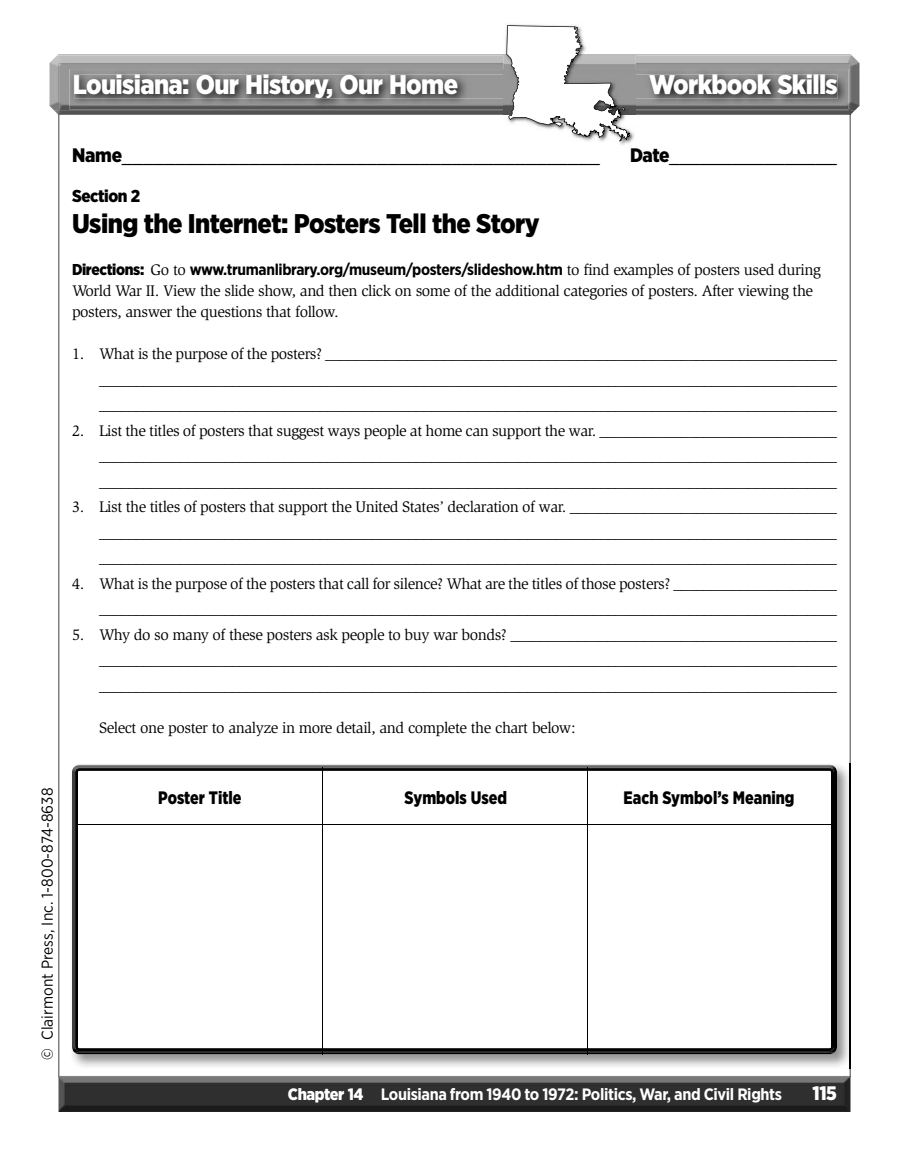
<style>
.page{position:relative;width:918px;height:1175px;background:#fff}
.page>*{position:absolute;margin:0;border:0;box-sizing:border-box;transform-origin:0 0}
.t1{font:900 27px "Gotham Narrow";letter-spacing:-.025em;color:#fff}
.t2{font:900 27px "Gotham Narrow";letter-spacing:-.02em;color:#000}
.t3{font:19.5px "Gotham Narrow";color:#000}
.t4{font:900 18px "Gotham Narrow";color:#000;scale:.9 1}
.t5{font:900 17.25px "Gotham Narrow";letter-spacing:-.025em;color:#000}
.t6{font:700 16.5px "Gotham Narrow";letter-spacing:-.02em;color:#fff}
.t7{font:15.75px/25.5px "Slimbach";letter-spacing:-.03em;color:#000;text-align:justify}
.t8{font:700 15.75px "Gotham Narrow";letter-spacing:-.02em;color:#000}
.t9{font:15.75px "Gotham Narrow";letter-spacing:.005em;color:#000}
.s1{font-weight:900}
.s2{font-family:"Slimbach";font-weight:400}
.s3{font-size:15.75px}
.s4{font-weight:900;font-size:19.5px}
</style>
<div class="page">
<img style="left:58px;top:1076px;width:792px;height:36px">
<img style="left:636px;top:110px;width:219px;height:5px">
<img style="left:54px;top:110px;width:450px;height:5px">
<img style="left:636px;top:55px;width:224px;height:55px">
<img style="left:636px;top:63px;width:214px;height:47px">
<img style="left:58px;top:63px;width:446px;height:47px">
<img style="left:70px;top:69px;width:779px;height:40px">
<img style="left:74px;top:75px;width:763px;height:23px">
<img style="left:504px;top:24px;width:132px;height:121px">
<svg style="left:506px;top:25px;width:124px;height:116px"></svg>
<img style="left:72px;top:763px;width:779px;height:305px">
<img style="left:72px;top:765px;width:765px;height:287px">
<img style="left:75px;top:768px;width:759px;height:283px">
<img style="left:78px;top:771px;width:753px;height:275px">
<hr style="left:322px;top:766px;width:1px;height:288px;background:#000">
<hr style="left:77px;top:824px;width:757px;height:1px;background:#000">
<hr style="left:587px;top:766px;width:1px;height:288px;background:#000">
<h1 class="t1" style="left:73px;top:74px;width:387px">Louisiana: Our History, Our Home</h1>
<h1 class="t1" style="left:649px;top:74px;width:190px">Workbook Skills</h1>
<p class="t3" style="left:72px;top:146px;width:529px"><span class="s1">Name</span>_____________________________________________</p>
<p class="t3" style="left:630px;top:146px;width:208px"><span class="s1">Date</span>________________</p>
<p class="t5" style="left:72px;top:189px;width:70px">Section 2</p>
<h1 class="t2" style="left:72px;top:213px;width:469px">Using the Internet: Posters Tell the Story</h1>
<p class="t8" style="left:72px;top:263px;width:750px"><span class="s1">Directions:</span> <span class="s2">Go to</span> www.trumanlibrary.org/museum/posters/slideshow.htm <span class="s2">to find examples of posters used during</span></p>
<p class="t7" style="left:72px;top:281px;width:743px;line-height:21px">World War II. View the slide show, and then click on some of the additional categories of posters. After viewing the posters, answer the questions that follow.</p>
<p class="t7" style="left:99px;top:342px;width:740px;text-indent:-27px">1. What is the purpose of the posters? _____________________________________________________________________ ____________________________________________________________________________________________________ ____________________________________________________________________________________________________</p>
<p class="t7" style="left:99px;top:419px;width:740px;text-indent:-27px">2. List the titles of posters that suggest ways people at home can support the war. ________________________________ ____________________________________________________________________________________________________ ____________________________________________________________________________________________________</p>
<p class="t7" style="left:99px;top:495px;width:740px;text-indent:-27px">3. List the titles of posters that support the United States’ declaration of war. ____________________________________ ____________________________________________________________________________________________________ ____________________________________________________________________________________________________</p>
<p class="t7" style="left:72px;top:572px;width:767px;text-align:right">4. What is the purpose of the posters that call for silence? What are the titles of those posters? ______________________ ____________________________________________________________________________________________________</p>
<p class="t7" style="left:99px;top:623px;width:740px;text-indent:-27px">5. Why do so many of these posters ask people to buy war bonds? ____________________________________________ ____________________________________________________________________________________________________ ____________________________________________________________________________________________________</p>
<p class="t7" style="left:99px;top:716px;width:478px">Select one poster to analyze in more detail, and complete the chart below:</p>
<p class="t9" style="left:40px;top:1060px;width:274px;rotate:-90deg">© Clairmont Press, Inc. 1-800-874-8638</p>
<p class="t4" style="left:158px;top:791px;width:94px">Poster Title</p>
<p class="t4" style="left:405px;top:791px;width:115px">Symbols Used</p>
<p class="t4" style="left:624px;top:791px;width:191px">Each Symbol’s Meaning</p>
<p class="t6" style="left:288px;top:1087px;width:551px"><span class="s1">Chapter 14</span> Louisiana from 1940 to 1972: Politics, War, and Civil Rights<span class="s3">--</span><span class="s4">115</span></p>
</div>
